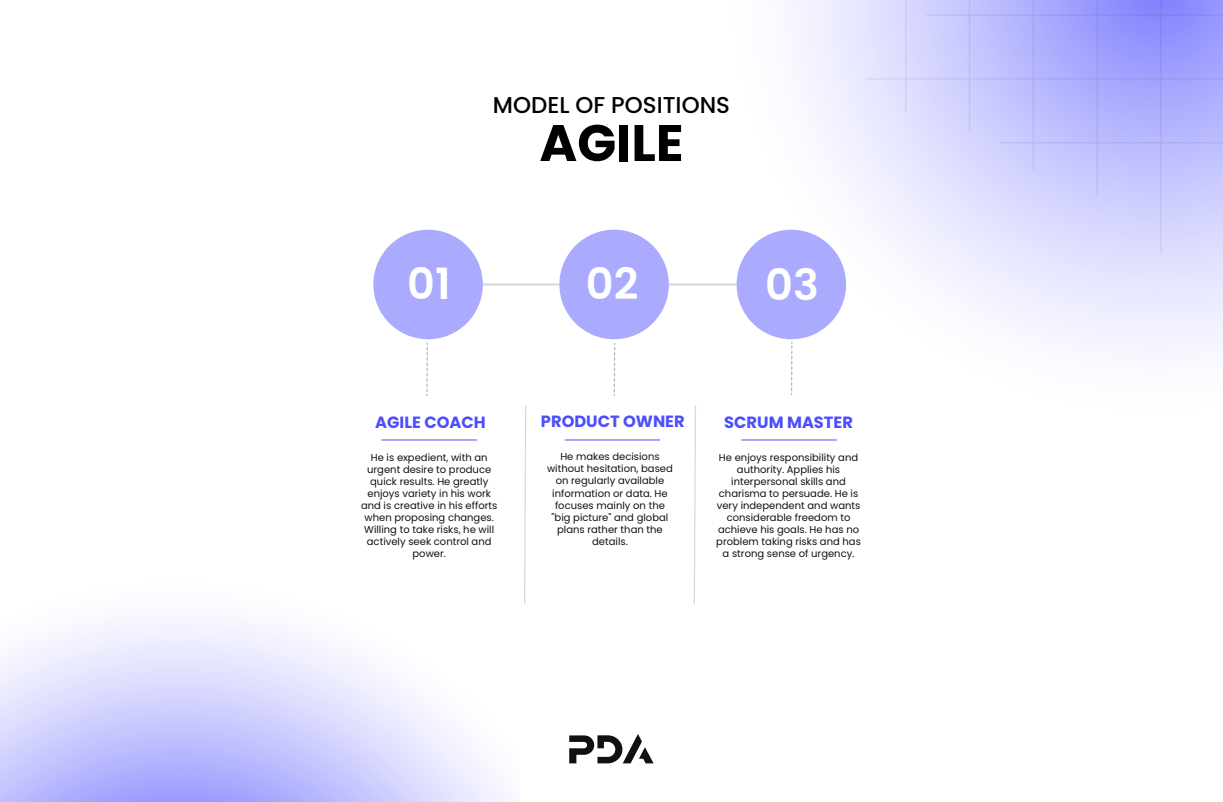
<style>
.page{position:relative;width:1223px;height:802px;background:#fff}
.page>*{position:absolute;margin:0;border:0;box-sizing:border-box;transform-origin:0 0}
.t1{font:700 51.25px "Poppins";color:#000}
.t2{font:600 43.12px "Poppins";color:#fffffe}
.t3{font:500 22.88px "Poppins";color:#000}
.t4{font:700 16.25px "Poppins";color:#4c4dfe}
.t5{font:10px/12px "Poppins";color:#111;text-align:center}
</style>
<div class="page">
<svg style="left:0;top:622px;width:504px;height:179px"></svg>
<svg style="left:664px;top:0;width:558px;height:441px"></svg>
<hr style="left:1160px;top:0;width:1px;height:254px;background:#ededed">
<hr style="left:1096px;top:0;width:1px;height:195px;background:#ededed">
<hr style="left:1032px;top:0;width:2px;height:170px;background:#ededed">
<hr style="left:969px;top:0;width:1px;height:132px;background:#ededed">
<hr style="left:905px;top:0;width:1px;height:113px;background:#ededed">
<hr style="left:925px;top:14px;width:297px;height:2px;background:#ededed">
<hr style="left:865px;top:78px;width:357px;height:1px;background:#ededed">
<hr style="left:1000px;top:142px;width:222px;height:1px;background:#ededed">
<svg style="left:569px;top:734px;width:84px;height:29px"></svg>
<hr style="left:483px;top:283px;width:76px;height:2px;background:#ddd">
<hr style="left:669px;top:283px;width:67px;height:2px;background:#ddd">
<div style="left:373px;top:229px;width:110px;height:110px;background:#aaaafe;border-radius:55px"></div>
<div style="left:559px;top:229px;width:110px;height:110px;background:#aaaafe;border-radius:55px"></div>
<div style="left:736px;top:229px;width:110px;height:110px;background:#aaaafe;border-radius:55px"></div>
<svg style="left:524px;top:405px;width:3px;height:199px"></svg>
<svg style="left:693px;top:404px;width:3px;height:200px"></svg>
<hr style="left:381px;top:439px;width:96px;height:1px;background:#4c4dfe">
<hr style="left:565px;top:439px;width:95px;height:1px;background:#4c4dfe">
<hr style="left:741px;top:439px;width:95px;height:1px;background:#4c4dfe">
<svg style="left:791px;top:342px;width:1px;height:52px"></svg>
<svg style="left:613px;top:343px;width:2px;height:52px"></svg>
<svg style="left:426px;top:343px;width:2px;height:52px"></svg>
<h3 class="t3" style="left:493px;top:92px;width:238px">MODEL OF POSITIONS</h3>
<h1 class="t1" style="left:539px;top:113px;width:146px">AGILE</h1>
<h2 class="t2" style="left:407px;top:258px;width:45px">01</h2>
<h2 class="t2" style="left:586px;top:258px;width:54px">02</h2>
<h2 class="t2" style="left:765px;top:259px;width:55px">03</h2>
<h3 class="t4" style="left:375px;top:413px;width:112px">AGILE COACH</h3>
<h3 class="t4" style="left:541px;top:412px;width:145px">PRODUCT OWNER</h3>
<h3 class="t4" style="left:724px;top:412px;width:130px">SCRUM MASTER</h3>
<p class="t5" style="left:361px;top:451px;width:138px">He is expedient, with an urgent desire to produce quick results. He greatly enjoys variety in his work and is creative in his efforts when proposing changes.<br>Willing to take risks, he will actively seek control and power.</p>
<p class="t5" style="left:547px;top:451px;width:127px">He makes decisions without hesitation, based on regularly available information or data. He focuses mainly on the "big picture" and global plans rather than the details.</p>
<p class="t5" style="left:716px;top:451px;width:146px">He enjoys responsibility and authority. Applies his interpersonal skills and charisma to persuade. He is very independent and wants considerable freedom to achieve his goals. He has no problem taking risks and has a strong sense of urgency.</p>
</div>
